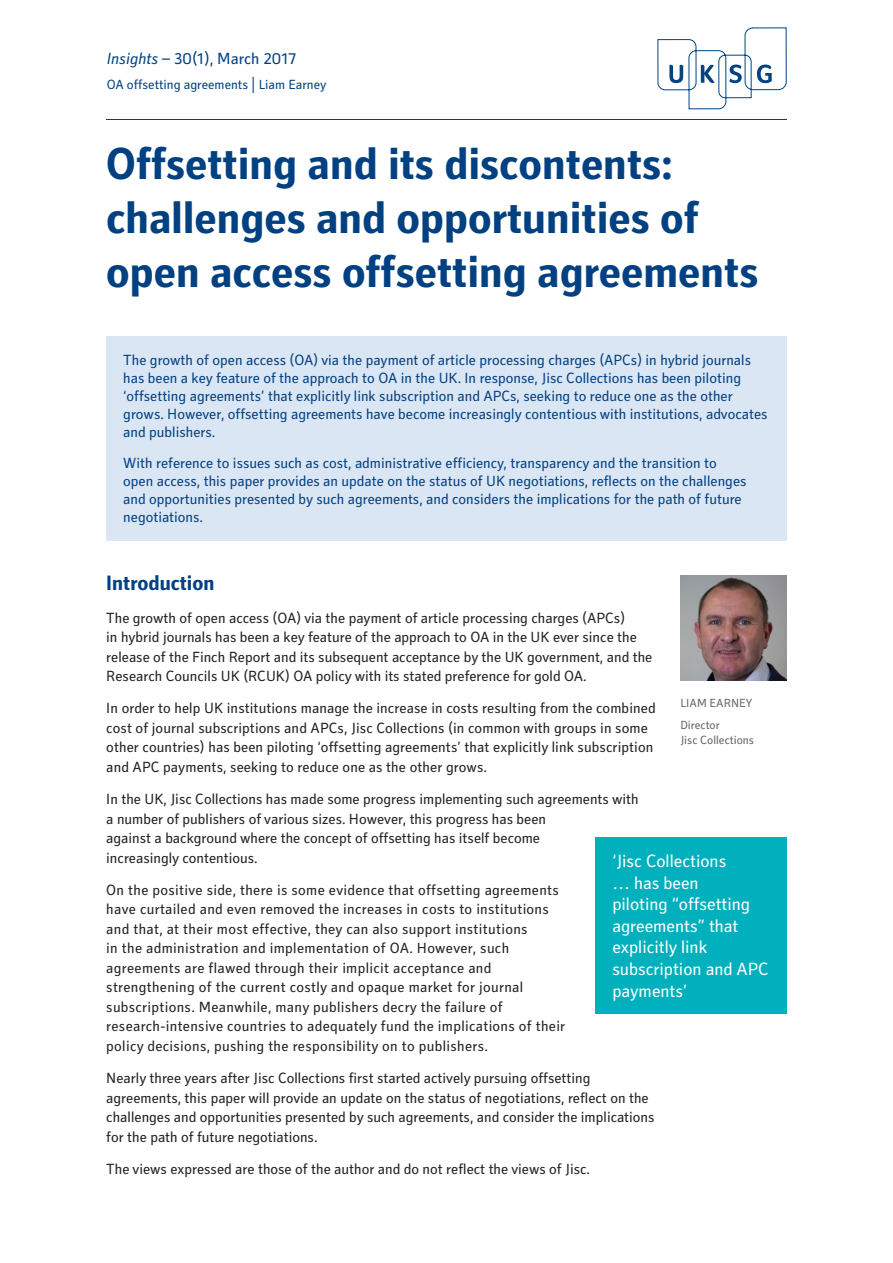
<style>
.page{position:relative;width:893px;height:1263px;background:#fff}
.page>*{position:absolute;margin:0;border:0;box-sizing:border-box;transform-origin:0 0}
.Main_Headline{font:700 45px/54px "Secca Std";color:#014081}
.A-Style_Heading{font:700 21px "Secca Std";color:#014081}
.Stand_out_quote{font:18px/21.6px "Secca Std";color:#fff}
.Title_-_Series_-_Dat{font:16.5px "Secca Std";color:#014081}
.Body{font:15px/19.5px "Secca Std";color:#231f20}
.Extract_Box{font:15px/18px "Secca Std";color:#014081}
.Body-2{font:15px/19.5px "Secca Std";letter-spacing:.02em;color:#231f20}
.Title_-_Aiuthor{font:13.5px "Secca Std";color:#014081}
.t1{font:12px "Secca Std";color:#636366}
.s1{font-style:italic}
</style>
<div class="page">
<div style="left:106px;top:336px;width:681px;height:204px;background:#dbe6f4"></div>
<hr style="left:106px;top:119px;width:681px;height:1px;background:#014081">
<svg style="left:657px;top:27px;width:130px;height:82px"></svg>
<img style="left:680px;top:575px;width:107px;height:105px">
<div style="left:595px;top:837px;width:192px;height:176px;background:#00b0bc"></div>
<p class="Title_-_Series_-_Dat" style="left:107px;top:49px;width:191px"><span class="s1">Insights</span> – 30(1), March 2017</p>
<p class="Title_-_Aiuthor" style="left:107px;top:77px;width:221px">OA offsetting agreements | Liam Earney</p>
<p class="Main_Headline" style="left:106px;top:139px;width:654px">Offsetting and its discontents: challenges and opportunities of open access offsetting agreements</p>
<p class="Extract_Box" style="left:123px;top:352px;width:646px">The growth of open access (OA) via the payment of article processing charges (APCs) in hybrid journals has been a key feature of the approach to OA in the UK. In response, Jisc Collections has been piloting ‘offsetting agreements’ that explicitly link subscription and APCs, seeking to reduce one as the other grows. However, offsetting agreements have become increasingly contentious with institutions, advocates and publishers.</p>
<p class="Extract_Box" style="left:123px;top:454px;width:625px">With reference to issues such as cost, administrative efficiency, transparency and the transition to open access, this paper provides an update on the status of UK negotiations, reflects on the challenges and opportunities presented by such agreements, and considers the implications for the path of future negotiations.</p>
<p class="A-Style_Heading" style="left:106px;top:571px;width:110px">Introduction</p>
<p class="Body" style="left:106px;top:608px;width:548px">The growth of open access (OA) via the payment of article processing charges (APCs)<br>in hybrid journals has been a key feature of the approach to OA in the UK ever since the release of the Finch Report and its subsequent acceptance by the UK government, and the Research Councils UK (RCUK) OA policy with its stated preference for gold OA.</p>
<p class="Body" style="left:106px;top:699px;width:551px">In order to help UK institutions manage the increase in costs resulting from the combined cost of journal subscriptions and APCs, Jisc Collections (in common with groups in some other countries) has been piloting ‘offsetting agreements’ that explicitly link subscription and APC payments, seeking to reduce one as the other grows.</p>
<p class="Body" style="left:106px;top:790px;width:534px">In the UK, Jisc Collections has made some progress implementing such agreements with a number of publishers of various sizes. However, this progress has been<br>against a background where the concept of offsetting has itself become<br>increasingly contentious.</p>
<p class="Body-2" style="left:106px;top:881px;width:460px">On the positive side, there is some evidence that offsetting agreements have curtailed and even removed the increases in costs to institutions and that, at their most effective, they can also support institutions<br>in the administration and implementation of OA. However, such agreements are flawed through their implicit acceptance and strengthening of the current costly and opaque market for journal subscriptions. Meanwhile, many publishers decry the failure of research-intensive countries to adequately fund the implications of their policy decisions, pushing the responsibility on to publishers.</p>
<p class="Body" style="left:106px;top:1069px;width:550px">Nearly three years after Jisc Collections first started actively pursuing offsetting agreements, this paper will provide an update on the status of negotiations, reflect on the challenges and opportunities presented by such agreements, and consider the implications for the path of future negotiations.</p>
<p class="Body" style="left:106px;top:1160px;width:485px">The views expressed are those of the author and do not reflect the views of Jisc.</p>
<p class="t1" style="left:680px;top:696px;width:73px">LIAM EARNEY</p>
<p class="t1" style="left:680px;top:719px;width:41px">Director</p>
<p class="t1" style="left:680px;top:733px;width:75px">Jisc Collections</p>
<p class="Stand_out_quote" style="left:612px;top:851px;width:158px">‘Jisc Collections<br>… has been<br>piloting “offsetting agreements” that explicitly link subscription and APC payments’</p>
</div>
